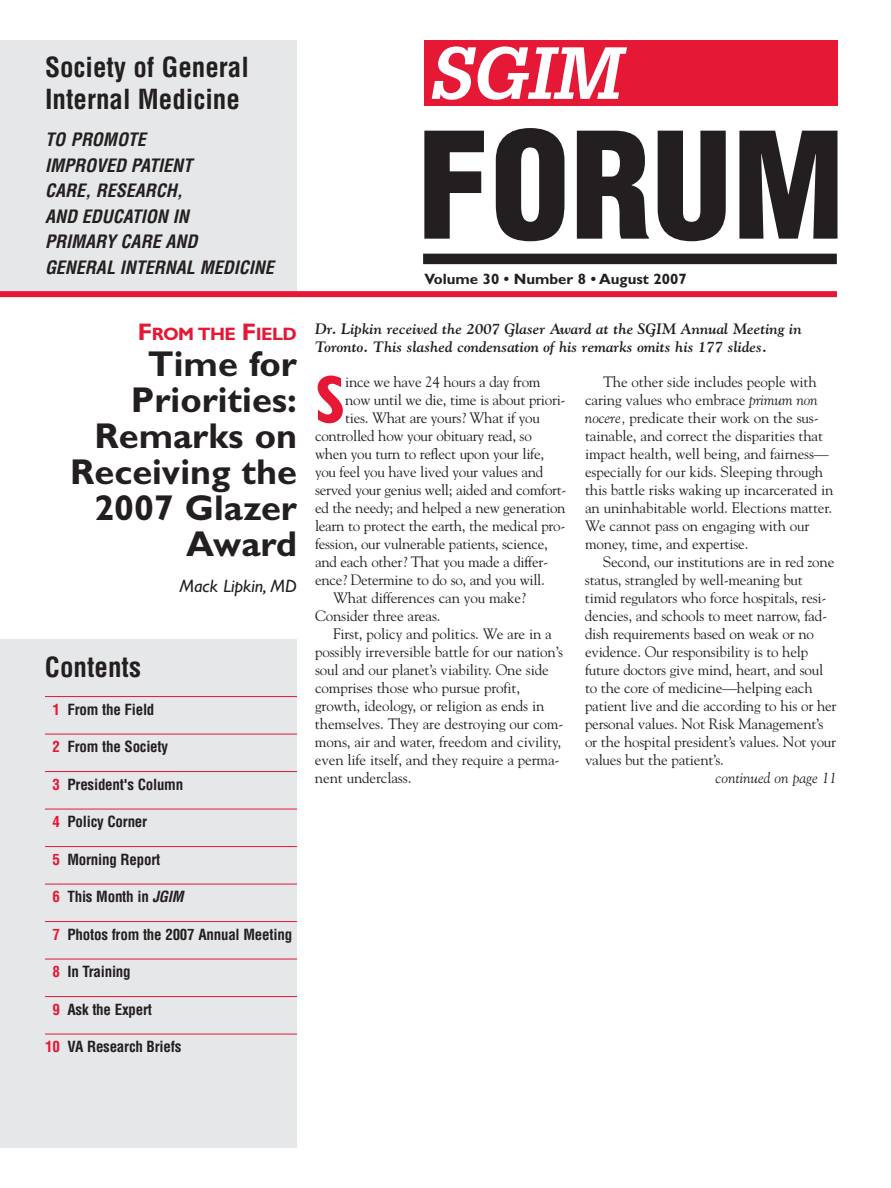
<style>
.page{position:relative;width:891px;height:1188px;background:#fff}
.page>*{position:absolute;margin:0;border:0;box-sizing:border-box;transform-origin:0 0}
.t1{font:900 condensed 144px "Helvetica";letter-spacing:.005em;color:#231f20}
.t2{font:italic 700 72px "Glypha";color:#fff}
.t3{font:700 condensed 68.1px "Gill Sans";color:#e51836}
.t4{font:700 36px/36px "Gill Sans";color:#231f20;text-align:right}
.t5{font:700 condensed 27px/31.5px "Helvetica";color:#231f20}
.t6{font:italic 700 condensed 18px/25.5px "Helvetica";color:#231f20}
.t7{font:italic 18px "Gill Sans";color:#231f20}
.t8{font:700 18px "Gill Sans";letter-spacing:-.035em;color:#e51836}
.t9{font:15px/18px "Goudy";letter-spacing:-.015em;color:#231f20}
.t10{font:700 condensed 15px "Helvetica";letter-spacing:-.015em;color:#231f20}
.t11{font:italic 700 15px/18px "Goudy";color:#231f20}
.t12{font:700 15px "Gill Sans";color:#231f20}
.t13{font:italic 15px "Goudy";color:#231f20}
.s1{font-size:24px}
.s2{color:#e51836}
.s3{font-style:italic}
</style>
<div class="page">
<div style="left:0;top:639px;width:297px;height:509px;background:#e6e7e9"></div>
<div style="left:424px;top:40px;width:414px;height:66px;background:#e51836"></div>
<div style="left:0;top:40px;width:297px;height:252px;background:#e6e7e9"></div>
<div style="left:423px;top:254px;width:414px;height:10px;background:#231f20"></div>
<hr style="left:45px;top:696px;width:252px;height:1px;background:#e51836">
<hr style="left:45px;top:734px;width:252px;height:1px;background:#e51836">
<hr style="left:45px;top:771px;width:252px;height:1px;background:#e51836">
<hr style="left:45px;top:809px;width:252px;height:1px;background:#e51836">
<hr style="left:45px;top:846px;width:252px;height:1px;background:#e51836">
<hr style="left:45px;top:884px;width:252px;height:1px;background:#e51836">
<hr style="left:45px;top:921px;width:252px;height:1px;background:#e51836">
<hr style="left:45px;top:959px;width:252px;height:1px;background:#e51836">
<hr style="left:45px;top:996px;width:252px;height:1px;background:#e51836">
<hr style="left:45px;top:1034px;width:252px;height:1px;background:#e51836">
<div style="left:0;top:291px;width:837px;height:6px;background:#e51836"></div>
<h3 class="t5" style="left:45px;top:52px;width:205px">Society of General<br>Internal Medicine</h3>
<p class="t6" style="left:45px;top:127px;width:230px">TO PROMOTE<br>IMPROVED PATIENT<br>CARE, RESEARCH,<br>AND EDUCATION IN<br>PRIMARY CARE AND<br>GENERAL INTERNAL MEDICINE</p>
<p class="t8" style="left:138px;top:327px;width:160px"><span class="s1">F</span>ROM THE <span class="s1">F</span>IELD</p>
<h3 class="t4" style="left:70px;top:349px;width:228px">Time for<br>Priorities:<br>Remarks on<br>Receiving the<br>2007 Glazer<br>Award</h3>
<p class="t7" style="left:179px;top:579px;width:119px">Mack Lipkin, MD</p>
<h3 class="t5" style="left:45px;top:652px;width:98px">Contents</h3>
<p class="t10" style="left:52px;top:701px;width:103px"><span class="s2">1</span> From the Field</p>
<p class="t10" style="left:52px;top:738px;width:117px"><span class="s2">2</span> From the Society</p>
<p class="t10" style="left:52px;top:776px;width:132px"><span class="s2">3</span> President's Column</p>
<p class="t10" style="left:52px;top:813px;width:96px"><span class="s2">4</span> Policy Corner</p>
<p class="t10" style="left:52px;top:851px;width:109px"><span class="s2">5</span> Morning Report</p>
<p class="t10" style="left:52px;top:888px;width:133px"><span class="s2">6</span> This Month in <span class="s3">JGIM</span></p>
<p class="t10" style="left:52px;top:926px;width:241px"><span class="s2">7</span> Photos from the 2007 Annual Meeting</p>
<p class="t10" style="left:52px;top:963px;width:80px"><span class="s2">8</span> In Training</p>
<p class="t10" style="left:52px;top:1001px;width:101px"><span class="s2">9</span> Ask the Expert</p>
<p class="t10" style="left:45px;top:1038px;width:138px"><span class="s2">10</span> VA Research Briefs</p>
<h2 class="t2" style="left:429px;top:32px;width:192px">SGIM</h2>
<h1 class="t1" style="left:417px;top:105px;width:429px">FORUM</h1>
<p class="t12" style="left:424px;top:273px;width:264px">Volume 30 • Number 8 • August 2007</p>
<p class="t11" style="left:315px;top:320px;width:488px">Dr. Lipkin received the 2007 Glaser Award at the SGIM Annual Meeting in<br>Toronto. This slashed condensation of his remarks omits his 177 slides.</p>
<h3 class="t3" style="left:315px;top:374px;width:32px">S</h3>
<p class="t9" style="left:345px;top:373px;width:197px">ince we have 24 hours a day from</p>
<p class="t9" style="left:345px;top:391px;width:222px">now until we die, time is about priori-</p>
<p class="t9" style="left:345px;top:409px;width:196px">ties. What are yours? What if you</p>
<p class="t9" style="left:315px;top:427px;width:218px">controlled how your obituary read, so</p>
<p class="t9" style="left:315px;top:445px;width:231px">when you turn to reflect upon your life,</p>
<p class="t9" style="left:315px;top:463px;width:230px">you feel you have lived your values and</p>
<p class="t9" style="left:315px;top:481px;width:253px">served your genius well; aided and comfort-</p>
<p class="t9" style="left:315px;top:499px;width:252px">ed the needy; and helped a new generation</p>
<p class="t9" style="left:315px;top:517px;width:252px">learn to protect the earth, the medical pro-</p>
<p class="t9" style="left:315px;top:535px;width:234px">fession, our vulnerable patients, science,</p>
<p class="t9" style="left:315px;top:553px;width:235px">and each other? That you made a differ-</p>
<p class="t9" style="left:315px;top:571px;width:231px">ence? Determine to do so, and you will.</p>
<p class="t9" style="left:333px;top:589px;width:194px">What differences can you make?</p>
<p class="t9" style="left:315px;top:607px;width:127px">Consider three areas.</p>
<p class="t9" style="left:333px;top:625px;width:220px">First, policy and politics. We are in a</p>
<p class="t9" style="left:315px;top:643px;width:250px">possibly irreversible battle for our nation’s</p>
<p class="t9" style="left:315px;top:661px;width:235px">soul and our planet’s viability. One side</p>
<p class="t9" style="left:315px;top:679px;width:207px">comprises those who pursue profit,</p>
<p class="t9" style="left:315px;top:697px;width:231px">growth, ideology, or religion as ends in</p>
<p class="t9" style="left:315px;top:715px;width:250px">themselves. They are destroying our com-</p>
<p class="t9" style="left:315px;top:733px;width:248px">mons, air and water, freedom and civility,</p>
<p class="t9" style="left:315px;top:751px;width:246px">even life itself, and they require a perma-</p>
<p class="t9" style="left:315px;top:769px;width:98px">nent underclass.</p>
<p class="t9" style="left:585px;top:373px;width:250px;text-indent:18px">The other side includes people with caring values who embrace <span class="s3">primum non nocere,</span> predicate their work on the sus&shy;tainable, and correct the disparities that impact health, well being, and fairness— especially for our kids. Sleeping through this battle risks waking up incarcerated in an uninhabitable world. Elections matter.<br>We cannot pass on engaging with our money, time, and expertise.</p>
<p class="t9" style="left:585px;top:553px;width:253px;text-indent:18px">Second, our institutions are in red zone status, strangled by well-meaning but timid regulators who force hospitals, resi&shy;dencies, and schools to meet narrow, fad&shy;dish requirements based on weak or no evidence. Our responsibility is to help future doctors give mind, heart, and soul to the core of medicine—helping each patient live and die according to his or her personal values. Not Risk Management’s or the hospital president’s values. Not your values but the patient’s.</p>
<p class="t13" style="left:716px;top:769px;width:123px">continued on page 11</p>
</div>
